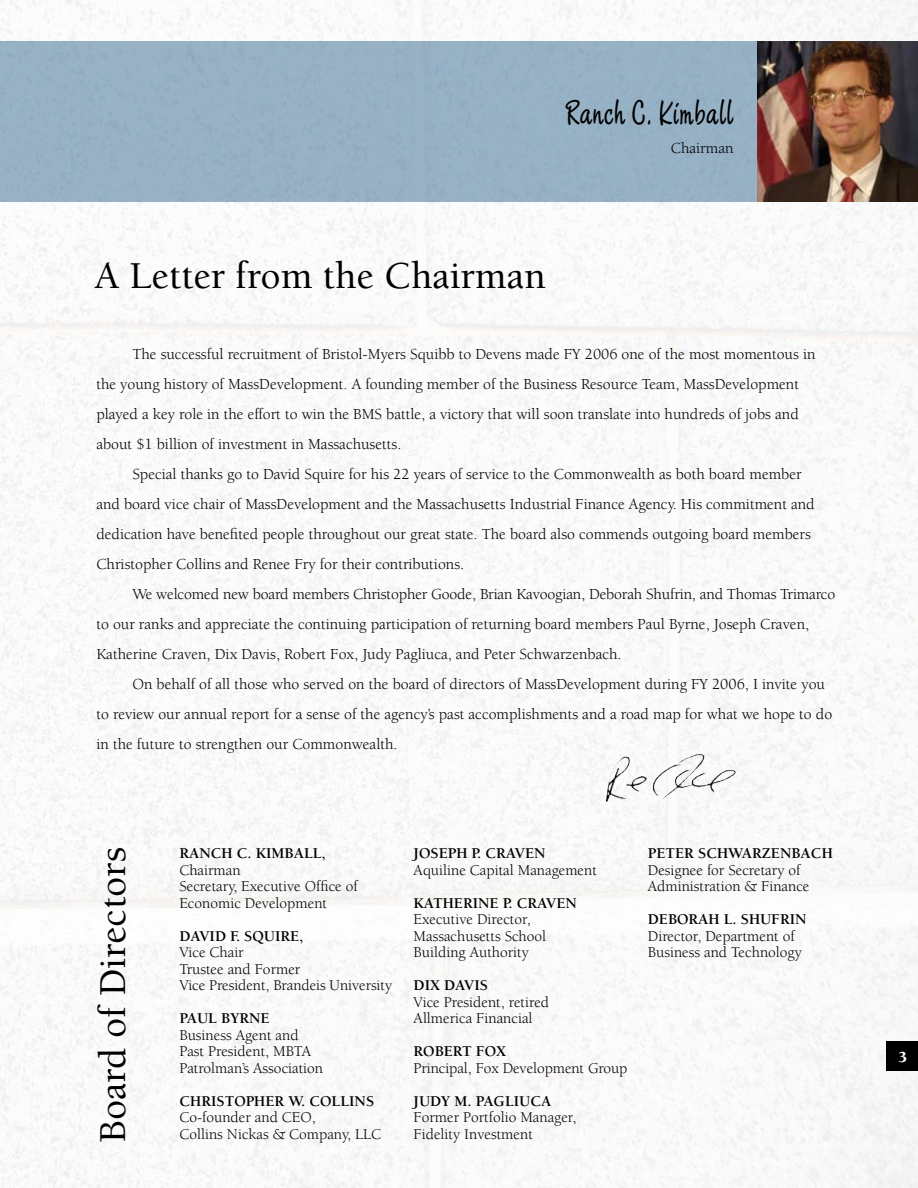
<style>
.page{position:relative;width:918px;height:1188px;background:#fff}
.page>*{position:absolute;margin:0;border:0;box-sizing:border-box;transform-origin:0 0}
.t1{font:500 39px "Berkeley";color:#000}
.t2{font:37.5px "Limehouse Script Plain";color:#000}
.t3{font:15.75px/30px "Berkeley";color:#000}
.t4{font:900 15.75px "Berkeley";color:#fff}
.t5{font:15.3px/16.5px "Berkeley";color:#000}
.t6{font:700 15.3px "Berkeley";color:#000}
</style>
<div class="page">
<div style="left:886px;top:1041px;width:32px;height:30px;background:#000"></div>
<div style="left:0;top:41px;width:918px;height:161px;background:#97b1c5"></div>
<img style="left:758px;top:41px;width:160px;height:161px">
<img style="left:606px;top:754px;width:130px;height:48px">
<h2 class="t2" style="left:565px;top:89px;width:170px">Ranch C. Kimball</h2>
<h1 class="t1" style="left:94px;top:255px;width:453px">A Letter from the Chairman</h1>
<p class="t3" style="left:671px;top:133px;width:64px">Chairman</p>
<p class="t3" style="left:96px;top:339px;width:721px;text-indent:36px">The successful recruitment of Bristol-Myers Squibb to Devens made FY 2006 one of the most momentous in the young history of MassDevelopment. A founding member of the Business Resource Team, MassDevelopment played a key role in the effort to win the BMS battle, a victory that will soon translate into hundreds of jobs and about $1 billion of investment in Massachusetts.</p>
<p class="t3" style="left:96px;top:459px;width:720px;text-indent:36px">Special thanks go to David Squire for his 22 years of service to the Commonwealth as both board member and board vice chair of MassDevelopment and the Massachusetts Industrial Finance Agency. His commitment and dedication have benefited people throughout our great state. The board also commends outgoing board members Christopher Collins and Renee Fry for their contributions.</p>
<p class="t3" style="left:96px;top:579px;width:740px;text-indent:36px">We welcomed new board members Christopher Goode, Brian Kavoogian, Deborah Shufrin, and Thomas Trimarco to our ranks and appreciate the continuing participation of returning board members Paul Byrne, Joseph Craven,<br>Katherine Craven, Dix Davis, Robert Fox, Judy Pagliuca, and Peter Schwarzenbach.</p>
<p class="t3" style="left:96px;top:669px;width:737px;text-indent:36px">On behalf of all those who served on the board of directors of MassDevelopment during FY 2006, I invite you to review our annual report for a sense of the agency’s past accomplishments and a road map for what we hope to do in the future to strengthen our Commonwealth.</p>
<h1 class="t1" style="left:92px;top:1141px;width:296px;rotate:-90deg">Board of Directors</h1>
<p class="t6" style="left:179px;top:845px;width:148px">RANCH C. KIMBALL,</p>
<p class="t5" style="left:179px;top:862px;width:180px">Chairman<br>Secretary, Executive Office of<br>Economic Development</p>
<p class="t6" style="left:179px;top:928px;width:125px">DAVID F. SQUIRE,</p>
<p class="t5" style="left:179px;top:945px;width:214px">Vice Chair<br>Trustee and Former<br>Vice President, Brandeis University</p>
<p class="t6" style="left:179px;top:1010px;width:92px">PAUL BYRNE</p>
<p class="t5" style="left:179px;top:1027px;width:145px">Business Agent and<br>Past President, MBTA<br>Patrolman’s Association</p>
<p class="t6" style="left:179px;top:1093px;width:196px">CHRISTOPHER W. COLLINS</p>
<p class="t5" style="left:179px;top:1110px;width:203px">Co-founder and CEO,<br>Collins Nickas &amp; Company, LLC</p>
<p class="t6" style="left:414px;top:845px;width:133px">JOSEPH P. CRAVEN</p>
<p class="t5" style="left:414px;top:862px;width:185px">Aquiline Capital Management</p>
<p class="t6" style="left:414px;top:895px;width:165px">KATHERINE P. CRAVEN</p>
<p class="t5" style="left:414px;top:912px;width:134px">Executive Director,<br>Massachusetts School<br>Building Authority</p>
<p class="t6" style="left:414px;top:977px;width:76px">DIX DAVIS</p>
<p class="t5" style="left:414px;top:994px;width:137px">Vice President, retired<br>Allmerica Financial</p>
<p class="t6" style="left:414px;top:1043px;width:94px">ROBERT FOX</p>
<p class="t5" style="left:414px;top:1060px;width:215px">Principal, Fox Development Group</p>
<p class="t6" style="left:414px;top:1093px;width:139px">JUDY M. PAGLIUCA</p>
<p class="t5" style="left:414px;top:1110px;width:164px">Former Portfolio Manager,<br>Fidelity Investment</p>
<p class="t6" style="left:648px;top:845px;width:186px">PETER SCHWARZENBACH</p>
<p class="t5" style="left:648px;top:862px;width:163px">Designee for Secretary of<br>Administration &amp; Finance</p>
<p class="t6" style="left:648px;top:911px;width:160px">DEBORAH L. SHUFRIN</p>
<p class="t5" style="left:648px;top:928px;width:156px">Director, Department of<br>Business and Technology</p>
<p class="t4" style="left:899px;top:1048px;width:10px">3</p>
</div>
